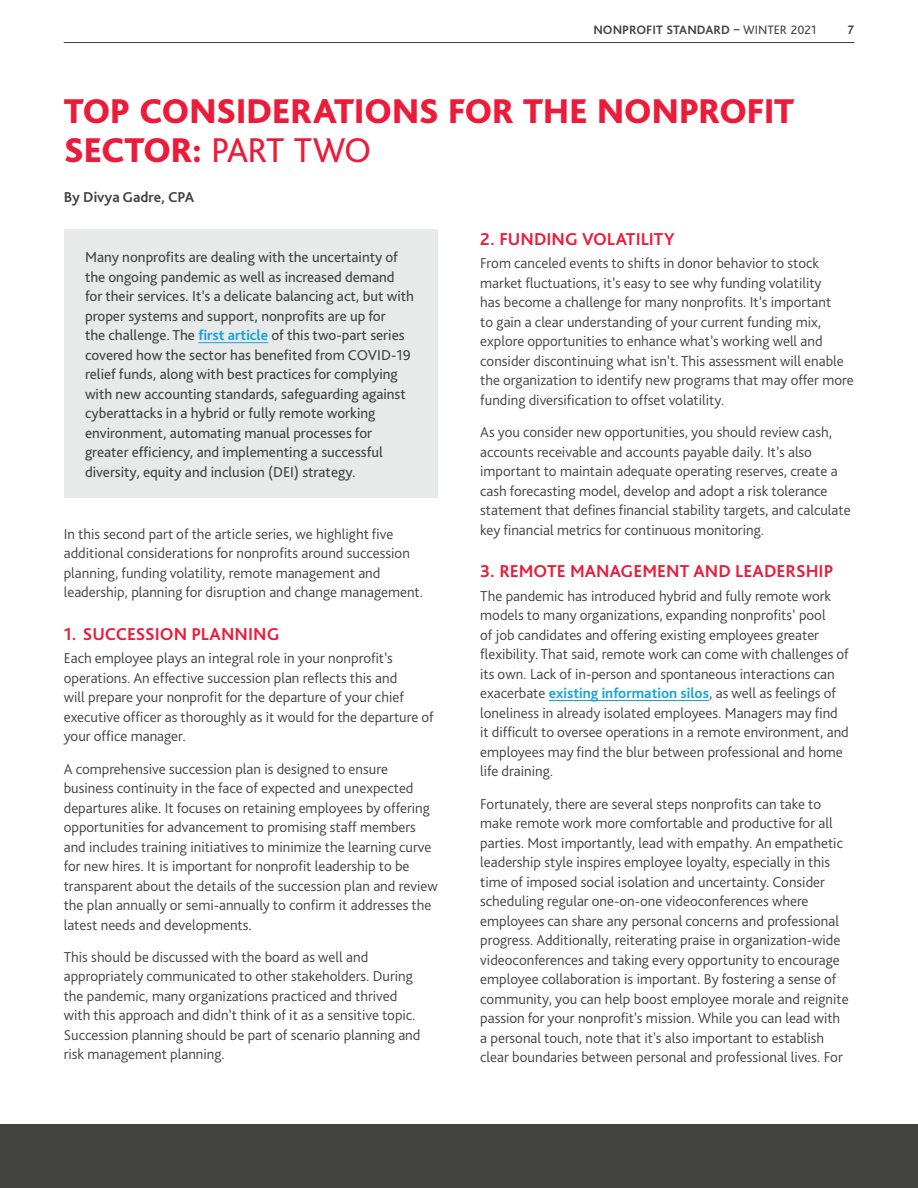
<style>
.page{position:relative;width:918px;height:1188px;background:#fff}
.page>*{position:absolute;margin:0;border:0;box-sizing:border-box;transform-origin:0 0}
.t1{font:800 36px/39px "Bliss Pro";letter-spacing:-.02em;color:#ec1b3a}
.t2{font:700 18px "Bliss Pro";color:#ec1b3a}
.t3{font:300 15px/19.5px "Bliss Pro";color:#424241}
.t4{font:15px/19.5px "Bliss Pro";color:#424241}
.t5{font:700 15px "Bliss Pro";color:#424241}
.t6{font:700 12.75px "Bliss Pro";color:#424241}
.s1{font-weight:400}
.s2{font-weight:700;color:#16a3dd}
</style>
<div class="page">
<div style="left:64px;top:230px;width:374px;height:268px;background:#e8eae9"></div>
<hr style="left:198px;top:342px;width:70px;height:1px;background:#16a3dd">
<hr style="left:549px;top:700px;width:160px;height:1px;background:#16a3dd">
<div style="left:0;top:1124px;width:918px;height:64px;background:#424241"></div>
<hr style="left:64px;top:42px;width:790px;height:1px;background:#424241">
<p class="t6" style="left:593px;top:22px;width:225px">NONPROFIT STANDARD – <span class="s1">WINTER 2021</span></p>
<p class="t6" style="left:848px;top:22px;width:8px">7</p>
<h1 class="t1" style="left:64px;top:90px;width:732px">TOP CONSIDERATIONS FOR THE NONPROFIT<br>SECTOR: <span class="s1">PART TWO</span></h1>
<p class="t5" style="left:64px;top:188px;width:132px">By Divya Gadre, CPA</p>
<p class="t4" style="left:85px;top:247px;width:331px">Many nonprofits are dealing with the uncertainty of the ongoing pandemic as well as increased demand for their services. It’s a delicate balancing act, but with proper systems and support, nonprofits are up for<br>the challenge. The <span class="s2">first article</span> of this two-part series covered how the sector has benefited from COVID-19 relief funds, along with best practices for complying with new accounting standards, safeguarding against cyberattacks in a hybrid or fully remote working environment, automating manual processes for greater efficiency, and implementing a successful diversity, equity and inclusion (DEI) strategy.</p>
<p class="t3" style="left:64px;top:524px;width:359px">In this second part of the article series, we highlight five additional considerations for nonprofits around succession planning, funding volatility, remote management and leadership, planning for disruption and change management.</p>
<p class="t2" style="left:64px;top:623px;width:217px">1. SUCCESSION PLANNING</p>
<p class="t3" style="left:64px;top:648px;width:371px">Each employee plays an integral role in your nonprofit’s operations. An effective succession plan reflects this and<br>will prepare your nonprofit for the departure of your chief executive officer as thoroughly as it would for the departure of your office manager.</p>
<p class="t3" style="left:64px;top:759px;width:375px">A comprehensive succession plan is designed to ensure business continuity in the face of expected and unexpected departures alike. It focuses on retaining employees by offering opportunities for advancement to promising staff members and includes training initiatives to minimize the learning curve for new hires. It is important for nonprofit leadership to be transparent about the details of the succession plan and review the plan annually or semi-annually to confirm it addresses the latest needs and developments.</p>
<p class="t3" style="left:64px;top:947px;width:358px">This should be discussed with the board as well and appropriately communicated to other stakeholders. During the pandemic, many organizations practiced and thrived with this approach and didn’t think of it as a sensitive topic.<br>Succession planning should be part of scenario planning and risk management planning.</p>
<p class="t2" style="left:480px;top:228px;width:196px">2. FUNDING VOLATILITY</p>
<p class="t3" style="left:480px;top:253px;width:375px">From canceled events to shifts in donor behavior to stock market fluctuations, it’s easy to see why funding volatility<br>has become a challenge for many nonprofits. It’s important<br>to gain a clear understanding of your current funding mix, explore opportunities to enhance what’s working well and consider discontinuing what isn’t. This assessment will enable the organization to identify new programs that may offer more funding diversification to offset volatility.</p>
<p class="t3" style="left:480px;top:422px;width:372px">As you consider new opportunities, you should review cash, accounts receivable and accounts payable daily. It’s also important to maintain adequate operating reserves, create a cash forecasting model, develop and adopt a risk tolerance statement that defines financial stability targets, and calculate key financial metrics for continuous monitoring.</p>
<p class="t2" style="left:480px;top:560px;width:355px">3. REMOTE MANAGEMENT AND LEADERSHIP</p>
<p class="t3" style="left:480px;top:586px;width:370px">The pandemic has introduced hybrid and fully remote work models to many organizations, expanding nonprofits’ pool<br>of job candidates and offering existing employees greater flexibility. That said, remote work can come with challenges of its own. Lack of in-person and spontaneous interactions can exacerbate <span class="s2">existing information silos</span>, as well as feelings of loneliness in already isolated employees. Managers may find it difficult to oversee operations in a remote environment, and employees may find the blur between professional and home life draining.</p>
<p class="t3" style="left:480px;top:793px;width:370px">Fortunately, there are several steps nonprofits can take to make remote work more comfortable and productive for all parties. Most importantly, lead with empathy. An empathetic leadership style inspires employee loyalty, especially in this time of imposed social isolation and uncertainty. Consider scheduling regular one-on-one videoconferences where employees can share any personal concerns and professional progress. Additionally, reiterating praise in organization-wide videoconferences and taking every opportunity to encourage employee collaboration is important. By fostering a sense of community, you can help boost employee morale and reignite passion for your nonprofit’s mission. While you can lead with a personal touch, note that it's also important to establish clear boundaries between personal and professional lives. For</p>
</div>
